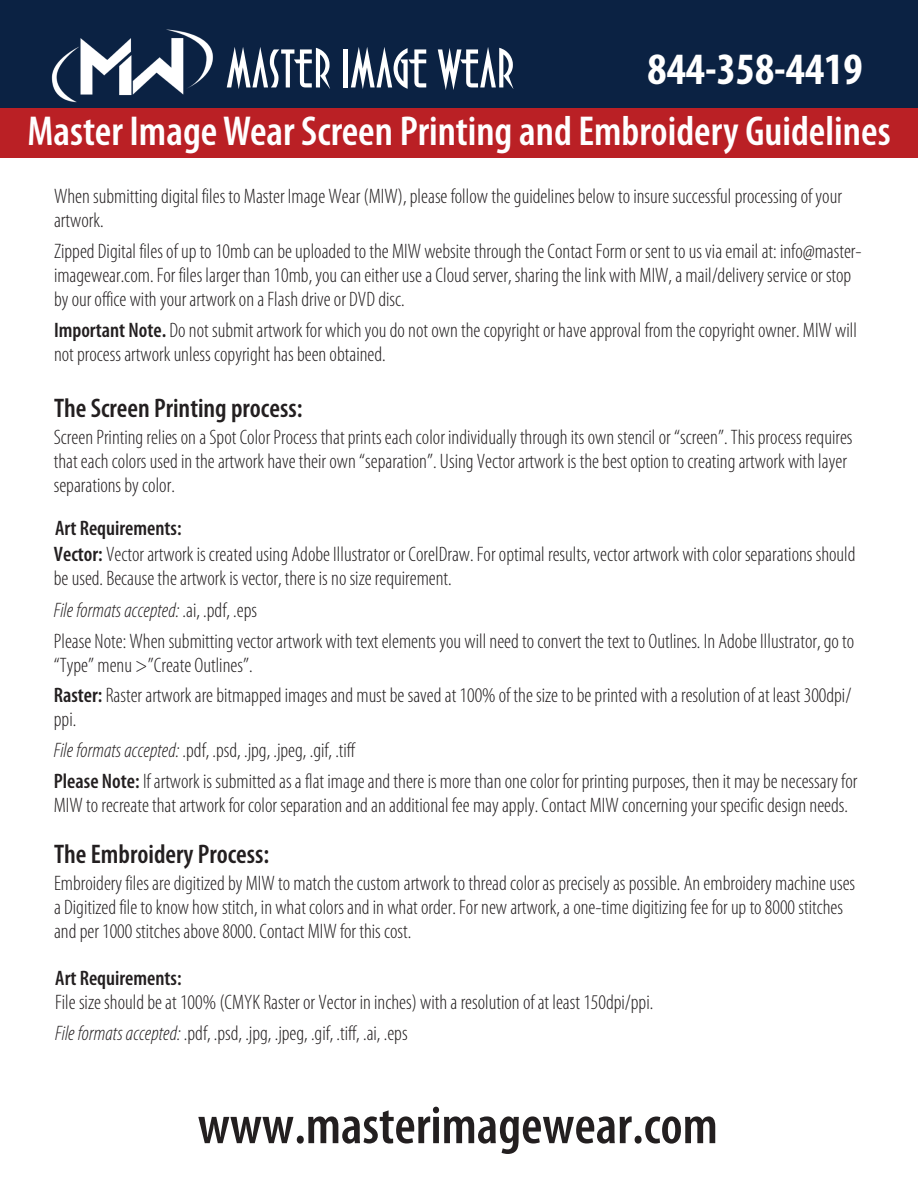
<style>
.page{position:relative;width:918px;height:1188px;background:#fff}
.page>*{position:absolute;margin:0;border:0;box-sizing:border-box;transform-origin:0 0}
.t1{font:600 condensed 54px "Myriad Pro";color:#231f20}
.t2{font:54px "Deco Tech";color:#fff}
.t3{font:700 condensed 45px "Myriad Pro";color:#fff}
.t4{font:600 condensed 42px "Myriad Pro";color:#fff}
.t5{font:600 condensed 27px "Myriad Pro";color:#231f20}
.t6{font:300 condensed 21px/24px "Myriad Pro";color:#231f20}
.t7{font:600 condensed 21px "Myriad Pro";color:#231f20}
.s1{font-weight:600}
.s2{font-style:italic}
</style>
<div class="page">
<div style="left:0;top:108px;width:918px;height:49px;background:#ba2025"></div>
<div style="left:0;top:0;width:918px;height:108px;background:#0b2243"></div>
<img style="left:51px;top:29px;width:162px;height:74px">
<h1 class="t2" style="left:226px;top:40px;width:290px">MASTER IMAGE WEAR</h1>
<h2 class="t3" style="left:648px;top:40px;width:217px">844-358-4419</h2>
<h3 class="t4" style="left:27px;top:105px;width:865px">Master Image Wear Screen Printing and Embroidery Guidelines</h3>
<p class="t6" style="left:54px;top:184px;width:789px">When submitting digital files to Master Image Wear (MIW), please follow the guidelines below to insure successful processing of your artwork.</p>
<p class="t6" style="left:54px;top:239px;width:809px">Zipped Digital files of up to 10mb can be uploaded to the MIW website through the Contact Form or sent to us via email at: info@master&shy;imagewear.com. For files larger than 10mb, you can either use a Cloud server, sharing the link with MIW, a mail/delivery service or stop by our office with your artwork on a Flash drive or DVD disc.</p>
<p class="t6" style="left:54px;top:318px;width:805px"><span class="s1">Important Note.</span> Do not submit artwork for which you do not own the copyright or have approval from the copyright owner. MIW will not process artwork unless copyright has been obtained.</p>
<p class="t5" style="left:54px;top:391px;width:250px">The Screen Printing process:</p>
<p class="t6" style="left:54px;top:425px;width:800px">Screen Printing relies on a Spot Color Process that prints each color individually through its own stencil or “screen”. This process requires that each colors used in the artwork have their own “separation”. Using Vector artwork is the best option to creating artwork with layer separations by color.</p>
<p class="t6" style="left:54px;top:515px;width:803px;line-height:26px"><span class="s1">Art Requirements:<br>Vector:</span> Vector artwork is created using Adobe Illustrator or CorelDraw. For optimal results, vector artwork with color separations should</p>
<p class="t6" style="left:54px;top:562px;width:802px;line-height:31.3px">be used. Because the artwork is vector, there is no size requirement.<br><span class="s2">File formats accepted:</span> .ai, .pdf, .eps<br>Please Note: When submitting vector artwork with text elements you will need to convert the text to Outlines. In Adobe Illustrator, go to</p>
<p class="t6" style="left:54px;top:649px;width:799px;line-height:30.8px">“Type” menu &gt;”Create Outlines”.<br><span class="s1">Raster:</span> Raster artwork are bitmapped images and must be saved at 100% of the size to be printed with a resolution of at least 300dpi/</p>
<p class="t6" style="left:54px;top:704px;width:805px;line-height:30.8px">ppi.<br><span class="s2">File formats accepted:</span> .pdf, .psd, .jpg, .jpeg, .gif, .tiff<br><span class="s1">Please Note:</span> If artwork is submitted as a flat image and there is more than one color for printing purposes, then it may be necessary for</p>
<p class="t6" style="left:54px;top:793px;width:796px">MIW to recreate that artwork for color separation and an additional fee may apply. Contact MIW concerning your specific design needs.</p>
<p class="t5" style="left:54px;top:837px;width:217px">The Embroidery Process:</p>
<p class="t6" style="left:54px;top:871px;width:803px">Embroidery files are digitized by MIW to match the custom artwork to thread color as precisely as possible. An embroidery machine uses a Digitized file to know how stitch, in what colors and in what order. For new artwork, a one-time digitizing fee for up to 8000 stitches and per 1000 stitches above 8000. Contact MIW for this cost.</p>
<p class="t7" style="left:55px;top:965px;width:128px">Art Requirements:</p>
<p class="t6" style="left:55px;top:987px;width:600px;line-height:30.8px">File size should be at 100% (CMYK Raster or Vector in inches) with a resolution of at least 150dpi/ppi.<br><span class="s2">File formats accepted:</span> .pdf, .psd, .jpg, .jpeg, .gif, .tiff, .ai, .eps</p>
<h1 class="t1" style="left:198px;top:1092px;width:522px">www.masterimagewear.com</h1>
</div>
